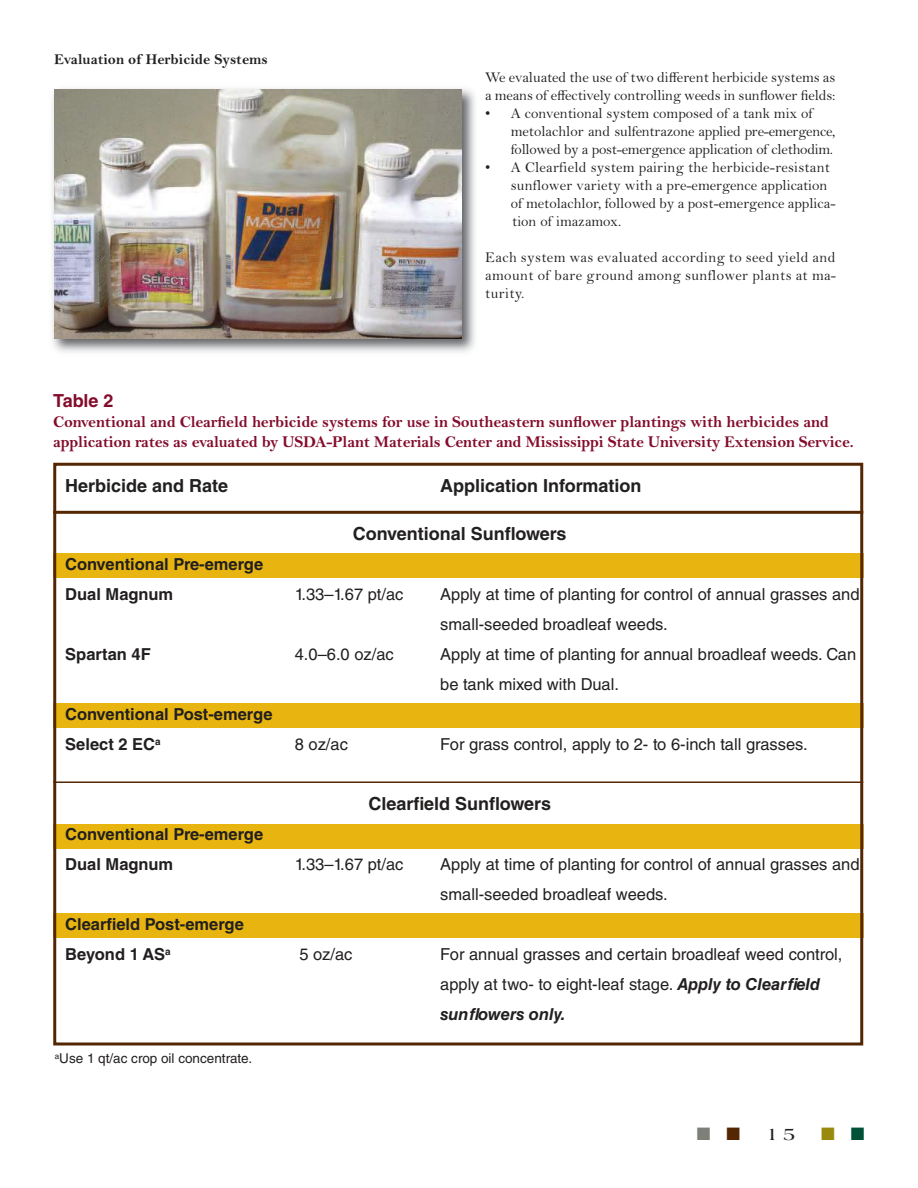
<style>
.page{position:relative;width:918px;height:1188px;background:#fff}
.page>*{position:absolute;margin:0;border:0;box-sizing:border-box;transform-origin:0 0}
.t1{font:700 18px "Helvetica LT Std";color:#221f1f}
.t2{font:700 18px "Helvetica LT Std";letter-spacing:-.005em;color:#830c2c}
.t3{font:700 18px "Americana Std";color:#221f1f}
.t4{font:16.5px/30px "Helvetica LT Std";color:#221f1f}
.t5{font:700 16.5px/19.8px "Bell MT Std";letter-spacing:-.015em;color:#830c2c}
.t6{font:700 16.5px/30px "Helvetica LT Std";color:#221f1f}
.t7{font:15px/18px "Bell MT Std";color:#221f1f}
.t8{font:700 15px "Bell MT Std";color:#221f1f}
.t9{font:13.5px "Helvetica LT Std";color:#221f1f}
.s1{font-weight:700;font-style:italic}
</style>
<div class="page">
<img style="left:52px;top:88px;width:423px;height:264px">
<img style="left:54px;top:90px;width:407px;height:248px">
<div style="left:53px;top:553px;width:810px;height:25px;background:#e8b510"></div>
<div style="left:53px;top:703px;width:810px;height:24px;background:#e8b510"></div>
<div style="left:53px;top:824px;width:810px;height:25px;background:#e8b510"></div>
<div style="left:53px;top:913px;width:810px;height:24px;background:#e8b510"></div>
<hr style="left:53px;top:511px;width:810px;height:3px;background:#552602">
<hr style="left:53px;top:781px;width:810px;height:2px;background:#552602">
<div style="left:53px;top:463px;width:810px;height:582px;border:3px solid #552602"></div>
<p class="t8" style="left:54px;top:53px;width:215px">Evaluation of Herbicide Systems</p>
<p class="t7" style="left:485px;top:70px;width:352px">We evaluated the use of two different herbicide systems as a means of effectively controlling weeds in sunflower fields:</p>
<p class="t7" style="left:511px;top:106px;width:326px;text-indent:-25px">• A conventional system composed of a tank mix of metolachlor and sulfentrazone applied pre-emergence, followed by a post-emergence application of clethodim.</p>
<p class="t7" style="left:511px;top:160px;width:326px;text-indent:-25px">• A Clearfield system pairing the herbicide-resistant sunflower variety with a pre-emergence application of metolachlor, followed by a post-emergence applica&shy;tion of imazamox.</p>
<p class="t7" style="left:485px;top:250px;width:352px;text-align:justify">Each system was evaluated according to seed yield and amount of bare ground among sunflower plants at ma&shy;turity.</p>
<p class="t2" style="left:53px;top:394px;width:62px">Table 2</p>
<p class="t5" style="left:53px;top:414px;width:802px">Conventional and Clearfield herbicide systems for use in Southeastern sunflower plantings with herbicides and application rates as evaluated by USDA-Plant Materials Center and Mississippi State University Extension Service.</p>
<p class="t1" style="left:65px;top:479px;width:164px">Herbicide and Rate</p>
<p class="t1" style="left:440px;top:479px;width:203px">Application Information</p>
<p class="t1" style="left:353px;top:527px;width:215px">Conventional Sunflowers</p>
<p class="t6" style="left:65px;top:551px;width:200px">Conventional Pre-emerge<br>Dual Magnum</p>
<p class="t4" style="left:295px;top:581px;width:110px">1.33–1.67 pt/ac</p>
<p class="t4" style="left:440px;top:581px;width:421px">Apply at time of planting for control of annual grasses and small-seeded broadleaf weeds.</p>
<p class="t6" style="left:65px;top:641px;width:87px">Spartan 4F</p>
<p class="t4" style="left:295px;top:641px;width:101px">4.0–6.0 oz/ac</p>
<p class="t4" style="left:440px;top:641px;width:417px">Apply at time of planting for annual broadleaf weeds. Can be tank mixed with Dual.</p>
<p class="t6" style="left:65px;top:701px;width:209px">Conventional Post-emerge<br>Select 2 EC<sup>a</sup></p>
<p class="t4" style="left:295px;top:731px;width:55px">8 oz/ac</p>
<p class="t4" style="left:440px;top:731px;width:369px">For grass control, apply to 2- to 6-inch tall grasses.</p>
<p class="t6" style="left:65px;top:821px;width:200px">Conventional Pre-emerge<br>Dual Magnum</p>
<p class="t6" style="left:65px;top:911px;width:180px">Clearfield Post-emerge<br>Beyond 1 AS<sup>a</sup></p>
<p class="t9" style="left:55px;top:1053px;width:199px"><sup>a</sup>Use 1 qt/ac crop oil concentrate.</p>
<p class="t1" style="left:368px;top:797px;width:184px">Clearfield Sunflowers</p>
<p class="t4" style="left:295px;top:851px;width:110px">1.33–1.67 pt/ac</p>
<p class="t4" style="left:440px;top:851px;width:421px">Apply at time of planting for control of annual grasses and small-seeded broadleaf weeds.</p>
<p class="t4" style="left:299px;top:941px;width:55px">5 oz/ac</p>
<p class="t4" style="left:440px;top:941px;width:404px">For annual grasses and certain broadleaf weed control, apply at two- to eight-leaf stage. <span class="s1">Apply to Clearfield sunflowers only.</span></p>
<p class="t3" style="left:766px;top:1123px;width:30px">1 5</p>
</div>
